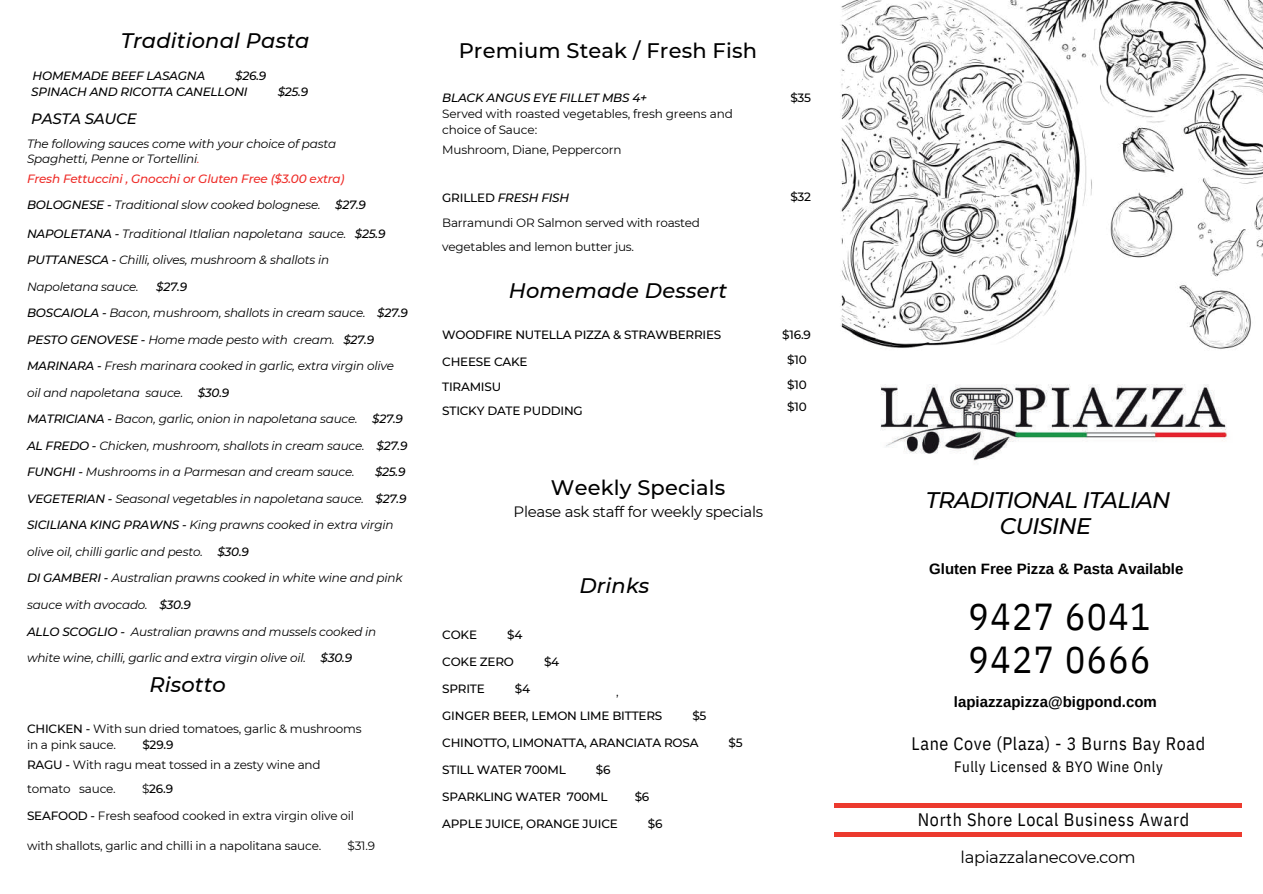
<style>
.page{position:relative;width:1263px;height:894px;background:#fff}
.page>*{position:absolute;margin:0;border:0;box-sizing:border-box;transform-origin:0 0}
.t1{font:37.5px/42.8px "IBM Plex Sans Cond";letter-spacing:.04em;color:#000}
.t2{font:italic 500 22.5px/26px "Montserrat";letter-spacing:-.03em;color:#000;text-align:center}
.t3{font:italic 500 21px "Montserrat";letter-spacing:.005em;color:#000}
.t4{font:500 21px "Montserrat";letter-spacing:.005em;color:#000}
.t5{font:18px "IBM Plex Sans Cond";letter-spacing:.035em;color:#000}
.t6{font:16.5px "Montserrat";letter-spacing:-.015em;color:#000}
.t7{font:700 15px "Arimo";color:#000}
.t8{font:15px "Montserrat";letter-spacing:-.015em;color:#000}
.t9{font:15px "IBM Plex Sans Cond";letter-spacing:.035em;color:#000}
.t10{font:italic 500 15px "Montserrat";letter-spacing:-.015em;color:#000}
.t11{font:italic 12px/15px "Montserrat";letter-spacing:-.015em;color:#000}
.t12{font:12px/16px "Montserrat";letter-spacing:-.015em;color:#000}
.t13{font:500 12px/24.5px "Montserrat";letter-spacing:-.015em;color:#000}
.t14{font:italic 500 12px/26.2px "Montserrat";letter-spacing:-.015em;color:#ee2c28}
.t15{font:italic 500 12px/16.2px "Montserrat";letter-spacing:-.015em;color:#000}
.s1{color:#ee2c28}
.s2{color:#000}
.s3{font-weight:400;color:#000}
.s4{font-weight:500}
.s5{font-weight:400}
.s6{font-weight:500;font-style:italic}
</style>
<div class="page">
<img style="left:880px;top:384px;width:347px;height:77px">
<div style="left:834px;top:803px;width:407px;height:5px;background:#ec3a2e"></div>
<div style="left:834px;top:831px;width:407px;height:5px;background:#ec3a2e"></div>
<img style="left:840px;top:0;width:423px;height:349px">
<svg style="left:919px;top:148px;width:13px;height:13px"></svg>
<h3 class="t3" style="left:121px;top:26px;width:190px">Traditional Pasta</h3>
<h3 class="t4" style="left:459px;top:35px;width:300px">Premium Steak / Fresh Fish</h3>
<p class="t15" style="left:31px;top:67px;width:237px;text-indent:204px">$26.9<br>SPINACH AND RICOTTA CANELLONI</p>
<p class="t15" style="left:33px;top:67px;width:174px">HOMEMADE BEEF LASAGNA</p>
<p class="t10" style="left:31px;top:108px;width:107px">PASTA SAUCE</p>
<p class="t15" style="left:278px;top:83px;width:32px">$25.9</p>
<p class="t11" style="left:27px;top:135px;width:311px">The following sauces come with your choice of pasta<br>Spaghetti, Penne or Tortellini<span class="s1">.</span></p>
<p class="t14" style="left:27px;top:165px;width:340px">Fresh Fettuccini , Gnocchi or Gluten Free ($3.00 extra)<br><span class="s2">BOLOGNESE -</span> <span class="s3">Traditional slow cooked bolognese.</span> <span class="s2">$27.9</span></p>
<p class="t11" style="left:27px;top:225px;width:360px"><span class="s4">NAPOLETANA -</span> Traditional Itlalian napoletana sauce. <span class="s4">$25.9</span></p>
<p class="t11" style="left:27px;top:252px;width:304px"><span class="s4">PUTTANESCA -</span> Chilli, olives, mushroom &amp; shallots in</p>
<p class="t11" style="left:27px;top:278px;width:113px">Napoletana sauce.</p>
<p class="t15" style="left:156px;top:278px;width:32px">$27.9</p>
<p class="t11" style="left:27px;top:305px;width:382px"><span class="s4">BOSCAIOLA -</span> Bacon, mushroom, shallots in cream sauce. <span class="s4">$27.9</span></p>
<p class="t11" style="left:27px;top:331px;width:349px"><span class="s4">PESTO GENOVESE -</span> Home made pesto with cream. <span class="s4">$27.9</span></p>
<p class="t11" style="left:27px;top:358px;width:368px"><span class="s4">MARINARA -</span> Fresh marinara cooked in garlic, extra virgin olive</p>
<p class="t11" style="left:27px;top:384px;width:204px">oil and napoletana sauce. <span class="s4">$30.9</span></p>
<p class="t11" style="left:27px;top:411px;width:377px"><span class="s4">MATRICIANA -</span> Bacon, garlic, onion in napoletana sauce. <span class="s4">$27.9</span></p>
<p class="t11" style="left:27px;top:437px;width:382px"><span class="s4">AL FREDO -</span> Chicken, mushroom, shallots in cream sauce. <span class="s4">$27.9</span></p>
<p class="t11" style="left:27px;top:464px;width:329px"><span class="s4">FUNGHI -</span> Mushrooms in a Parmesan and cream sauce.</p>
<p class="t15" style="left:375px;top:463px;width:32px">$25.9</p>
<p class="t11" style="left:27px;top:490px;width:381px"><span class="s4">VEGETERIAN -</span> Seasonal vegetables in napoletana sauce. <span class="s4">$27.9</span></p>
<p class="t11" style="left:27px;top:517px;width:368px"><span class="s4">SICILIANA KING PRAWNS -</span> King prawns cooked in extra virgin</p>
<p class="t11" style="left:27px;top:543px;width:223px">olive oil, chilli garlic and pesto. <span class="s4">$30.9</span></p>
<p class="t11" style="left:27px;top:570px;width:377px"><span class="s4">DI GAMBERI -</span> Australian prawns cooked in white wine and pink</p>
<p class="t11" style="left:27px;top:596px;width:165px">sauce with avocado. <span class="s4">$30.9</span></p>
<p class="t11" style="left:27px;top:623px;width:351px"><span class="s4">ALLO SCOGLIO -</span> Australian prawns and mussels cooked in</p>
<p class="t11" style="left:27px;top:649px;width:327px">white wine, chilli, garlic and extra virgin olive oil. <span class="s4">$30.9</span></p>
<h3 class="t3" style="left:149px;top:670px;width:78px">Risotto</h3>
<p class="t12" style="left:27px;top:719px;width:336px"><span class="s4">CHICKEN -</span> With sun dried tomatoes, garlic &amp; mushrooms in a pink sauce.</p>
<p class="t12" style="left:27px;top:733px;width:295px;line-height:20px;text-indent:115px"><span class="s4">$29.9<br>RAGU -</span> With ragu meat tossed in a zesty wine and</p>
<p class="t12" style="left:27px;top:779px;width:90px">tomato sauce.</p>
<p class="t13" style="left:142px;top:775px;width:32px"><span class="s5">$</span>26.9</p>
<p class="t12" style="left:27px;top:806px;width:328px"><span class="s4">SEAFOOD -</span> Fresh seafood cooked in extra virgin olive oil</p>
<p class="t12" style="left:27px;top:836px;width:296px">with shallots, garlic and chilli in a napolitana sauce.</p>
<p class="t12" style="left:348px;top:836px;width:29px">$31.9</p>
<p class="t15" style="left:442px;top:89px;width:207px">BLACK ANGUS EYE FILLET MBS 4+</p>
<p class="t12" style="left:442px;top:106px;width:292px">Served with roasted vegetables, fresh greens and choice of Sauce:</p>
<p class="t12" style="left:442px;top:142px;width:181px">Mushroom, Diane, Peppercorn</p>
<p class="t12" style="left:442px;top:186px;width:259px;line-height:24px"><span class="s4">GRILLED</span> <span class="s6">FRESH FISH<br></span>Barramundi OR Salmon served with roasted vegetables and lemon butter jus.</p>
<h3 class="t3" style="left:509px;top:276px;width:220px">Homemade Dessert</h3>
<p class="t13" style="left:442px;top:322px;width:281px">WOODFIRE NUTELLA PIZZA &amp; STRAWBERRIES</p>
<p class="t13" style="left:442px;top:349px;width:142px">CHEESE CAKE<br>TIRAMISU<br>STICKY DATE PUDDING</p>
<h3 class="t4" style="left:551px;top:472px;width:176px">Weekly Specials</h3>
<p class="t8" style="left:513px;top:501px;width:251px">Please ask staff for weekly specials</p>
<h3 class="t3" style="left:579px;top:571px;width:72px">Drinks</h3>
<p class="t13" style="left:442px;top:622px;width:36px">COKE</p>
<p class="t13" style="left:507px;top:622px;width:17px">$4</p>
<p class="t13" style="left:442px;top:649px;width:73px">COKE ZERO</p>
<p class="t13" style="left:544px;top:649px;width:17px">$4</p>
<p class="t13" style="left:442px;top:676px;width:44px">SPRITE</p>
<p class="t13" style="left:515px;top:676px;width:17px">$4</p>
<p class="t13" style="left:442px;top:703px;width:222px">GINGER BEER, LEMON LIME BITTERS</p>
<p class="t13" style="left:692px;top:703px;width:16px">$5</p>
<p class="t13" style="left:442px;top:730px;width:258px">CHINOTTO, LIMONATTA, ARANCIATA ROSA</p>
<p class="t13" style="left:728px;top:730px;width:16px">$5</p>
<p class="t13" style="left:442px;top:757px;width:125px">STILL WATER 700ML</p>
<p class="t13" style="left:596px;top:757px;width:16px">$6</p>
<p class="t13" style="left:442px;top:784px;width:167px">SPARKLING WATER 700ML</p>
<p class="t13" style="left:635px;top:784px;width:16px">$6</p>
<p class="t13" style="left:442px;top:811px;width:177px">APPLE JUICE, ORANGE JUICE</p>
<p class="t13" style="left:648px;top:811px;width:16px">$6</p>
<p class="t12" style="left:616px;top:682px;width:4px">,</p>
<p class="t13" style="left:790px;top:85px;width:22px">$35</p>
<p class="t13" style="left:790px;top:184px;width:22px">$32</p>
<p class="t13" style="left:782px;top:321px;width:30px;line-height:25.2px;text-align:center">$16.9 $10 $10</p>
<p class="t13" style="left:787px;top:394px;width:21px">$10</p>
<h2 class="t2" style="left:926px;top:486px;width:246px">TRADITIONAL ITALIAN<br>CUISINE</h2>
<p class="t7" style="left:929px;top:558px;width:256px">Gluten Free Pizza &amp; Pasta Available</p>
<h1 class="t1" style="left:968px;top:591px;width:183px">9427 6041<br>9427 0666</h1>
<p class="t7" style="left:954px;top:690px;width:204px">lapiazzapizza@bigpond.com</p>
<h3 class="t5" style="left:912px;top:729px;width:295px">Lane Cove (Plaza) - 3 Burns Bay Road</h3>
<p class="t9" style="left:954px;top:755px;width:210px">Fully Licensed &amp; BYO Wine Only</p>
<h3 class="t5" style="left:918px;top:805px;width:273px">North Shore Local Business Award</h3>
<h3 class="t6" style="left:961px;top:845px;width:177px">lapiazzalanecove.com</h3>
</div>
